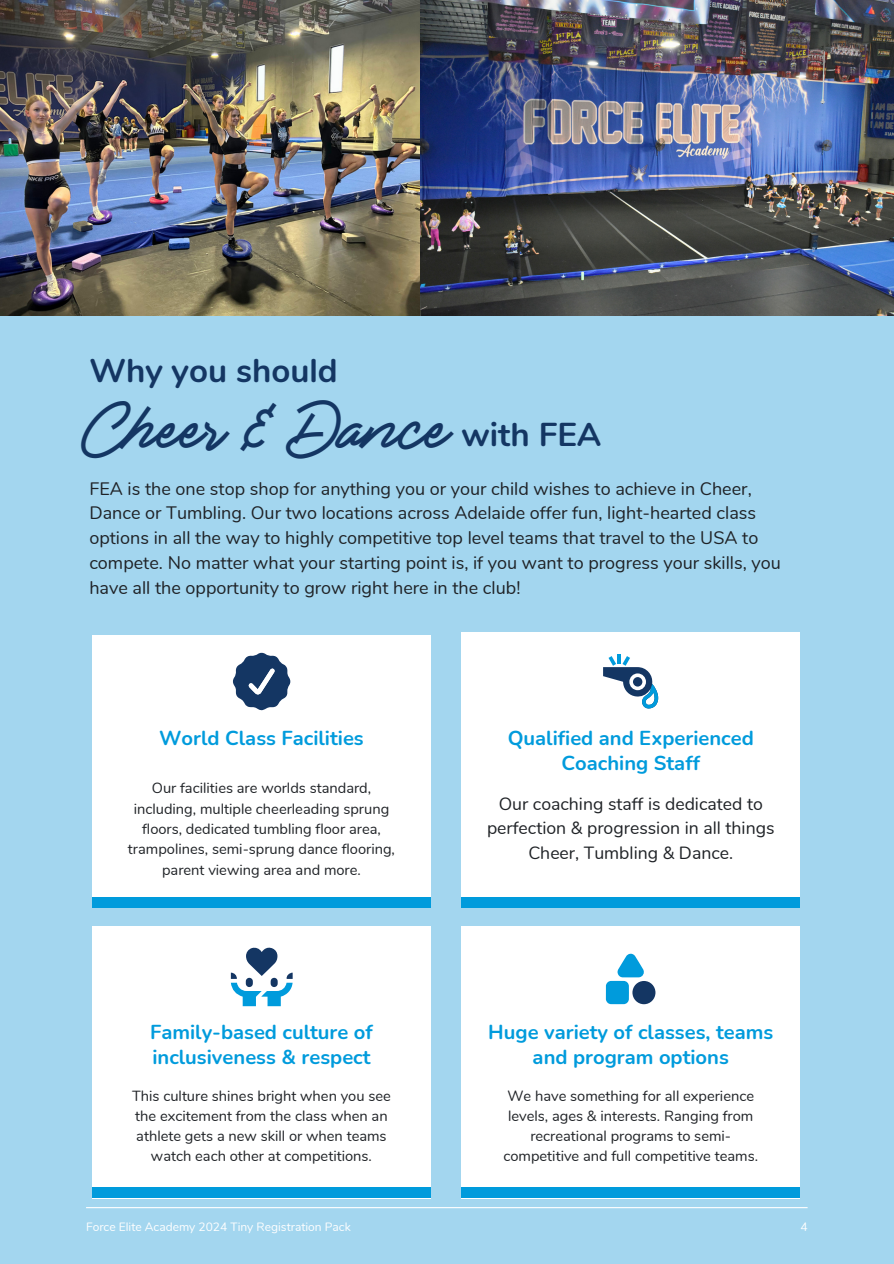
<style>
.page{position:relative;width:894px;height:1264px;background:#fff}
.page>*{position:absolute;margin:0;border:0;box-sizing:border-box;transform-origin:0 0}
.t1{font:48px "Socialist";color:#143663}
.t2{font:700 33px "Nunito";color:#143663}
.t3{font:700 20.1px/24.8px "Nunito";color:#009bdc;text-align:center}
.t4{font:18px/24.8px "Nunito";color:#1f2226}
.t5{font:17.7px/24.6px "Nunito";color:#1f2226;text-align:center}
.t6{font:14.7px/20.2px "Nunito";color:#1f2226;text-align:center}
.t7{font:12px "Nunito";color:#fff}
</style>
<div class="page">
<div style="left:0;top:0;width:893px;height:1263px;background:#a3d6ef"></div>
<div style="left:461px;top:631px;width:338px;height:273px;background:#fff"></div>
<div style="left:92px;top:634px;width:338px;height:273px;background:#fff"></div>
<div style="left:92px;top:925px;width:338px;height:273px;background:#fff"></div>
<div style="left:461px;top:925px;width:338px;height:273px;background:#fff"></div>
<img style="left:0;top:0;width:893px;height:315px">
<svg style="left:233px;top:653px;width:57px;height:57px"></svg>
<svg style="left:231px;top:947px;width:61px;height:59px"></svg>
<svg style="left:603px;top:654px;width:55px;height:54px"></svg>
<div style="left:92px;top:896px;width:338px;height:11px;background:#009bdc"></div>
<div style="left:92px;top:1187px;width:338px;height:11px;background:#009bdc"></div>
<div style="left:461px;top:896px;width:338px;height:11px;background:#009bdc"></div>
<div style="left:461px;top:1187px;width:338px;height:11px;background:#009bdc"></div>
<svg style="left:605px;top:953px;width:39px;height:51px"></svg>
<div style="left:632px;top:980px;width:23px;height:24px;background:#143663;border-radius:50%"></div>
<hr style="left:86px;top:1206px;width:721px;height:2px;background:#fff">
<p class="t2" style="left:89px;top:348px;width:250px">Why you should</p>
<h5 class="t1" style="left:85px;top:407px;width:367px">Cheer &amp; Dance</h5>
<h3 class="t2" style="left:461px;top:412px;width:141px">with FEA</h3>
<p class="t4" style="left:89px;top:476px;width:692px">FEA is the one stop shop for anything you or your child wishes to achieve in Cheer, Dance or Tumbling. Our two locations across Adelaide offer fun, light-hearted class options in all the way to highly competitive top level teams that travel to the USA to compete. No matter what your starting point is, if you want to progress your skills, you have all the opportunity to grow right here in the club!</p>
<h1 class="t3" style="left:159px;top:725px;width:206px">World Class Facilities</h1>
<h4 class="t6" style="left:128px;top:778px;width:268px">Our facilities are worlds standard, including, multiple cheerleading sprung floors, dedicated tumbling floor area, trampolines, semi-sprung dance flooring, parent viewing area and more.</h4>
<h2 class="t3" style="left:507px;top:726px;width:247px">Qualified and Experienced<br>Coaching Staff</h2>
<h3 class="t5" style="left:487px;top:791px;width:289px">Our coaching staff is dedicated to perfection &amp; progression in all things<br>Cheer, Tumbling &amp; Dance.</h3>
<h2 class="t3" style="left:150px;top:1019px;width:224px;text-align:left">Family-based culture of inclusiveness &amp; respect</h2>
<h4 class="t3" style="left:488px;top:1019px;width:286px">Huge variety of classes, teams and program options</h4>
<p class="t6" style="left:132px;top:1085px;width:260px">This culture shines bright when you see the excitement from the class when an athlete gets a new skill or when teams watch each other at competitions.</p>
<h3 class="t6" style="left:503px;top:1085px;width:256px">We have something for all experience levels, ages &amp; interests. Ranging from recreational programs to semi&shy;competitive and full competitive teams.</h3>
<p class="t7" style="left:86px;top:1218px;width:266px">Force Elite Academy 2024 Tiny Registration Pack</p>
<h5 class="t7" style="left:800px;top:1218px;width:9px">4</h5>
</div>
